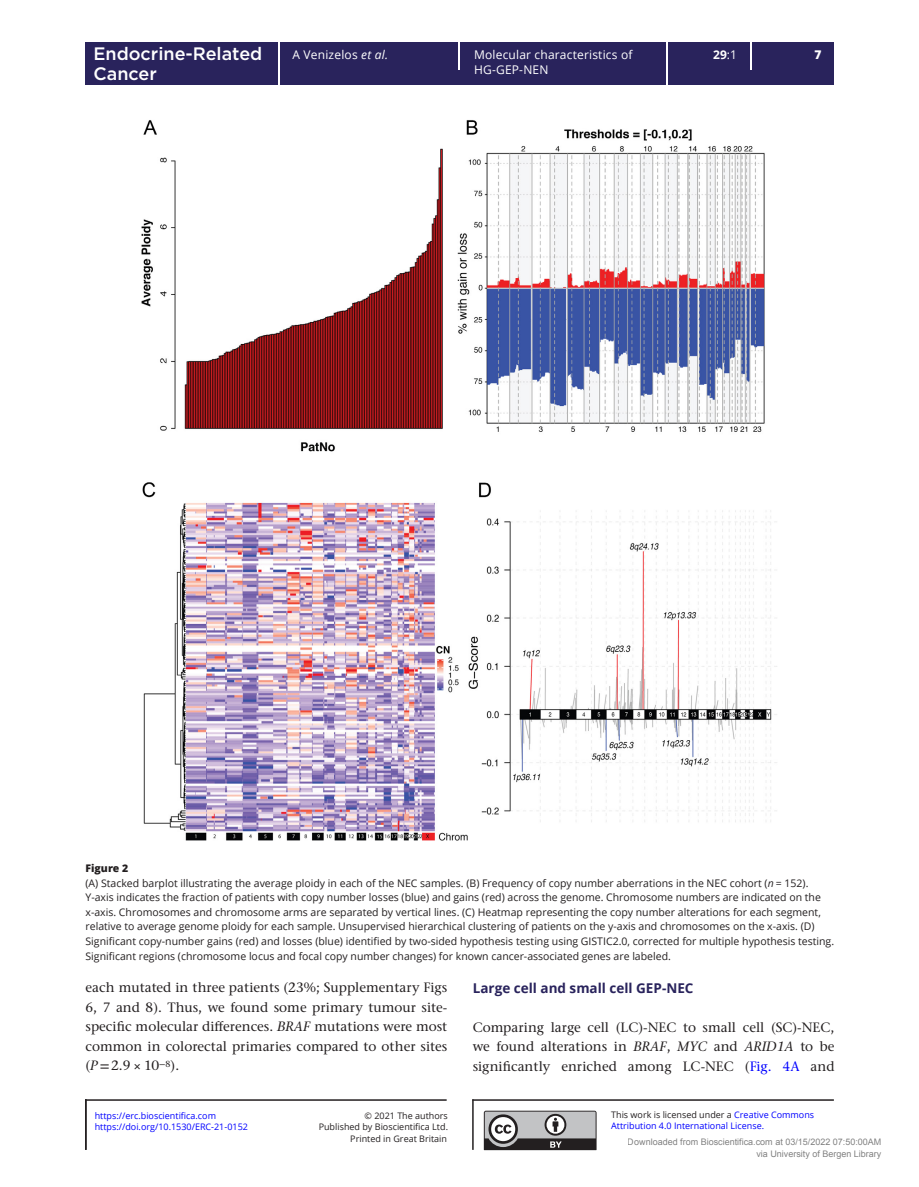
<style>
.page{position:relative;width:919px;height:1187px;background:#fff}
.page>*{position:absolute;margin:0;border:0;box-sizing:border-box;transform-origin:0 0}
.t1{font:500 18px "Gotham";color:#fff}
.TXI{font:500 13.5px/19.5px "Stone Serif ITC Pro";color:#231f20;text-align:justify}
.TXT{font:500 13.5px/19.5px "Stone Serif ITC Pro";color:#231f20;text-align:justify}
.t2{font:700 13.5px "Open Sans";color:#29235c}
.t3{font:12px "Open Sans";letter-spacing:.015em;color:#fff}
.t4{font:700 12px "Open Sans";color:#fff}
.t5{font:800 12px "Open Sans";color:#fff}
.FC{font:10.5px/14.7px "Open Sans";color:#231f20}
.FC-2{font:800 10.5px "Open Sans";color:#231f20}
.t6{font:9px/11.2px "Open Sans";color:#00f}
.t7{font:9px/12px "Arial";color:rgb(0 0 0/.5);text-align:right}
.t8{font:9px "Open Sans";color:#231f20}
.s1{font-weight:400}
.s2{font-style:italic}
.s3{font-family:"STIX Two Text"}
.s4{color:#00f}
.s5{color:#231f20}
</style>
<div class="page">
<div style="left:85px;top:42px;width:748px;height:43px;background:#29235c"></div>
<hr style="left:278px;top:42px;width:1px;height:43px;background:#fff">
<hr style="left:666px;top:42px;width:1px;height:43px;background:#fff">
<hr style="left:458px;top:42px;width:2px;height:27px;background:#fff">
<svg style="left:750px;top:42px;width:1px;height:27px"></svg>
<img style="left:141px;top:120px;width:636px;height:721px">
<svg style="left:484px;top:1110px;width:112px;height:39px;background:#919092"></svg>
<hr style="left:85px;top:1099px;width:361px;height:1px;background:#231f20">
<hr style="left:85px;top:1099px;width:2px;height:50px;background:#231f20">
<hr style="left:472px;top:1099px;width:1px;height:50px;background:#231f20">
<hr style="left:472px;top:1099px;width:361px;height:1px;background:#231f20">
<h1 class="t1" style="left:93px;top:42px;width:170px">Endocrine-Related</h1>
<p class="t4" style="left:713px;top:46px;width:25px">29<span class="s1">:1</span></p>
<h1 class="t1" style="left:93px;top:61px;width:65px">Cancer</h1>
<p class="t3" style="left:292px;top:47px;width:97px">A Venizelos <span class="s2">et al.</span></p>
<p class="t3" style="left:474px;top:47px;width:160px">Molecular characteristics of</p>
<p class="t5" style="left:814px;top:46px;width:9px">7</p>
<p class="t3" style="left:474px;top:61px;width:76px">HG-GEP-NEN</p>
<p class="FC-2" style="left:86px;top:860px;width:44px">Figure 2</p>
<p class="FC" style="left:86px;top:875px;width:750px">(A) Stacked barplot illustrating the average ploidy in each of the NEC samples. (B) Frequency of copy number aberrations in the NEC cohort (<span class="s2">n</span> = 152).<br>Y-axis indicates the fraction of patients with copy number losses (blue) and gains (red) across the genome. Chromosome numbers are indicated on the x-axis. Chromosomes and chromosome arms are separated by vertical lines. (C) Heatmap representing the copy number alterations for each segment, relative to average genome ploidy for each sample. Unsupervised hierarchical clustering of patients on the y-axis and chromosomes on the x-axis. (D)<br>Significant copy-number gains (red) and losses (blue) identified by two-sided hypothesis testing using GISTIC2.0, corrected for multiple hypothesis testing.<br>Significant regions (chromosome locus and focal copy number changes) for known cancer-associated genes are labeled.</p>
<p class="TXI" style="left:86px;top:977px;width:363px">each mutated in three patients (23%; Supplementary Figs 6, 7 and 8). Thus, we found some primary tumour site&shy;specific molecular differences. <span class="s2">BRAF</span> mutations were most common in colorectal primaries compared to other sites (<span class="s2">P</span><span class="s3">=</span>2.9 × 10<sup>−</sup><sup>8</sup>).</p>
<h2 class="t2" style="left:473px;top:978px;width:222px">Large cell and small cell GEP-NEC</h2>
<p class="TXT" style="left:473px;top:1017px;width:363px">Comparing large cell (LC)-NEC to small cell (SC)-NEC, we found alterations in <span class="s2">BRAF</span>, <span class="s2">MYC</span> and <span class="s2">ARID1A</span> to be significantly enriched among LC-NEC (<span class="s4">Fig. 4A</span> and</p>
<p class="t6" style="left:95px;top:1109px;width:123px">https://erc.bioscientifica.com</p>
<p class="t8" style="left:364px;top:1109px;width:85px">© 2021 The authors</p>
<p class="t8" style="left:350px;top:1132px;width:98px">Printed in Great Britain</p>
<p class="t6" style="left:95px;top:1120px;width:155px">https://doi.org/10.1530/ERC-21-0152</p>
<p class="t8" style="left:319px;top:1120px;width:131px">Published by Bioscientifica Ltd.</p>
<p class="t6" style="left:611px;top:1108px;width:204px"><span class="s5">This work is licensed under a</span> Creative Commons<br>Attribution 4.0 International License.</p>
<p class="t7" style="left:627px;top:1135px;width:255px">Downloaded from Bioscientifica.com at 03/15/2022 07:50:00AM via University of Bergen Library</p>
</div>
